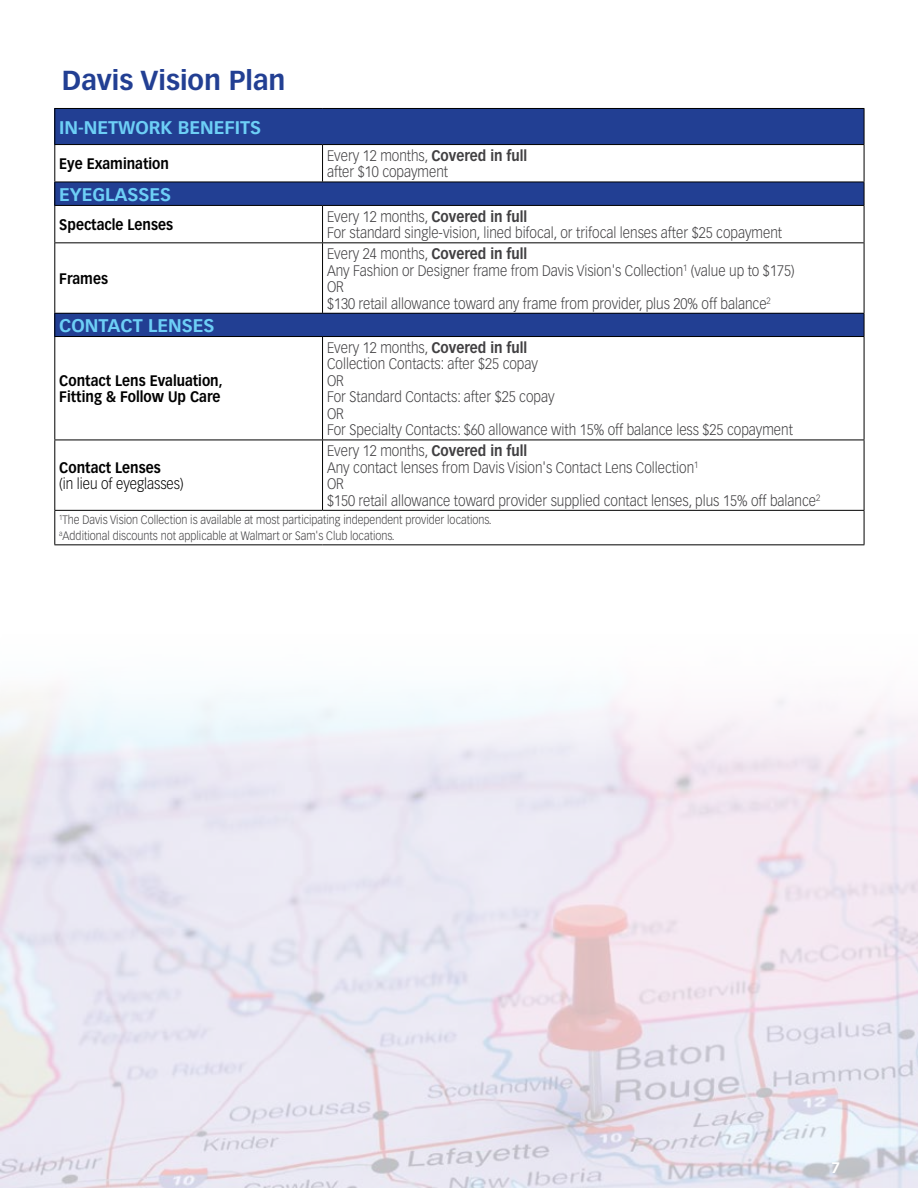
<style>
.page{position:relative;width:918px;height:1188px;background:#fff}
.page>*{position:absolute;margin:0;border:0;box-sizing:border-box;transform-origin:0 0}
.t1{font:700 27px "Vectora LH";color:#223f93}
.t2{font:700 18px "Vectora LH";color:#6dcff6}
.t3{font:300 15px/16.5px "Vectora LH";color:#414042;scale:.9 1}
.t4{font:700 15px/16.5px "Vectora LH";color:#000;scale:.9 1}
.t5{font:300 15px "Vectora LH";color:#000;scale:.9 1}
.t6{font:700 15px "Vectora LH";color:#fff}
.t7{font:300 12px/16.5px "Vectora LH";color:#414042;scale:.9 1}
.s1{font-weight:700}
</style>
<div class="page">
<img style="left:0;top:692px;width:918px;height:496px">
<div style="left:55px;top:108px;width:809px;height:37px;background:#223f93"></div>
<svg style="left:55px;top:206px;width:809px;height:338px"></svg>
<div style="left:55px;top:313px;width:809px;height:24px;background:#223f93"></div>
<hr style="left:54px;top:108px;width:269px;height:1px;background:#000">
<hr style="left:54px;top:109px;width:1px;height:35px;background:#000">
<hr style="left:323px;top:108px;width:541px;height:1px;background:#000">
<hr style="left:864px;top:109px;width:1px;height:35px;background:#000">
<hr style="left:54px;top:144px;width:269px;height:1px;background:#000">
<hr style="left:323px;top:144px;width:541px;height:1px;background:#000">
<svg style="left:54px;top:145px;width:811px;height:60px"></svg>
<hr style="left:54px;top:205px;width:269px;height:1px;background:#000">
<hr style="left:323px;top:205px;width:541px;height:1px;background:#000">
<hr style="left:55px;top:242px;width:268px;height:1px;background:#000">
<hr style="left:323px;top:242px;width:541px;height:1px;background:#000">
<hr style="left:54px;top:313px;width:269px;height:1px;background:#000">
<svg style="left:54px;top:314px;width:1px;height:22px"></svg>
<hr style="left:323px;top:313px;width:541px;height:1px;background:#000">
<svg style="left:864px;top:314px;width:1px;height:22px"></svg>
<hr style="left:54px;top:336px;width:269px;height:1px;background:#000">
<hr style="left:323px;top:336px;width:541px;height:1px;background:#000">
<hr style="left:54px;top:145px;width:1px;height:37px;background:#000">
<hr style="left:322px;top:145px;width:1px;height:37px;background:#000">
<hr style="left:864px;top:145px;width:1px;height:37px;background:#000">
<hr style="left:54px;top:206px;width:1px;height:37px;background:#000">
<hr style="left:322px;top:206px;width:1px;height:36px;background:#000">
<hr style="left:864px;top:206px;width:1px;height:37px;background:#000">
<hr style="left:54px;top:243px;width:1px;height:70px;background:#000">
<hr style="left:322px;top:243px;width:1px;height:70px;background:#000">
<hr style="left:864px;top:243px;width:1px;height:70px;background:#000">
<hr style="left:54px;top:337px;width:1px;height:103px;background:#000">
<hr style="left:322px;top:337px;width:1px;height:103px;background:#000">
<hr style="left:864px;top:337px;width:1px;height:103px;background:#000">
<hr style="left:54px;top:440px;width:269px;height:1px;background:#000">
<hr style="left:54px;top:440px;width:1px;height:70px;background:#000">
<hr style="left:323px;top:440px;width:541px;height:1px;background:#000">
<hr style="left:322px;top:440px;width:1px;height:70px;background:#000">
<hr style="left:864px;top:440px;width:1px;height:70px;background:#000">
<hr style="left:54px;top:510px;width:269px;height:1px;background:#000">
<hr style="left:54px;top:511px;width:1px;height:33px;background:#000">
<hr style="left:323px;top:510px;width:541px;height:1px;background:#000">
<hr style="left:864px;top:511px;width:1px;height:33px;background:#000">
<hr style="left:54px;top:544px;width:269px;height:1px;background:#000">
<hr style="left:323px;top:544px;width:541px;height:1px;background:#000">
<h1 class="t1" style="left:62px;top:64px;width:225px">Davis Vision Plan</h1>
<p class="t2" style="left:59px;top:116px;width:203px">IN-NETWORK BENEFITS</p>
<p class="t4" style="left:59px;top:156px;width:123px">Eye Examination</p>
<p class="t3" style="left:327px;top:148px;width:224px">Every 12 months, <span class="s1">Covered in full </span>after $10 copayment</p>
<p class="t2" style="left:59px;top:184px;width:114px">EYEGLASSES</p>
<p class="t4" style="left:59px;top:216px;width:128px">Spectacle Lenses</p>
<p class="t3" style="left:327px;top:208px;width:507px">Every 12 months, <span class="s1">Covered in full<br></span>For standard single-vision, lined bifocal, or trifocal lenses after $25 copayment</p>
<p class="t4" style="left:59px;top:270px;width:56px">Frames</p>
<p class="t3" style="left:327px;top:246px;width:521px">Every 24 months, <span class="s1">Covered in full<br></span>Any Fashion or Designer frame from Davis Vision's Collection<sup>1</sup> (value up to $175)<br>OR<br>$130 retail allowance toward any frame from provider, plus 20% off balance<sup>2</sup></p>
<p class="t2" style="left:59px;top:315px;width:157px">CONTACT LENSES</p>
<p class="t4" style="left:59px;top:372px;width:183px">Contact Lens Evaluation,<br>Fitting &amp; Follow Up Care</p>
<p class="t3" style="left:327px;top:340px;width:519px">Every 12 months, <span class="s1">Covered in full<br></span>Collection Contacts: after $25 copay<br>OR<br>For Standard Contacts: after $25 copay<br>OR<br>For Specialty Contacts: $60 allowance with 15% off balance less $25 copayment</p>
<p class="t3" style="left:327px;top:443px;width:550px">Every 12 months, <span class="s1">Covered in full<br></span>Any contact lenses from Davis Vision's Contact Lens Collection<sup>1<br></sup>OR<br>$150 retail allowance toward provider supplied contact lenses, plus 15% off balance<sup>2</sup></p>
<p class="t7" style="left:59px;top:511px;width:482px"><sup>1</sup>The Davis Vision Collection is available at most participating independent provider locations. <sup>a</sup>Additional discounts not applicable at Walmart or Sam's Club locations.</p>
<p class="t4" style="left:59px;top:459px;width:114px">Contact Lenses</p>
<p class="t5" style="left:59px;top:475px;width:140px">(in lieu of eyeglasses)</p>
<p class="t6" style="left:831px;top:1158px;width:10px">7</p>
</div>
